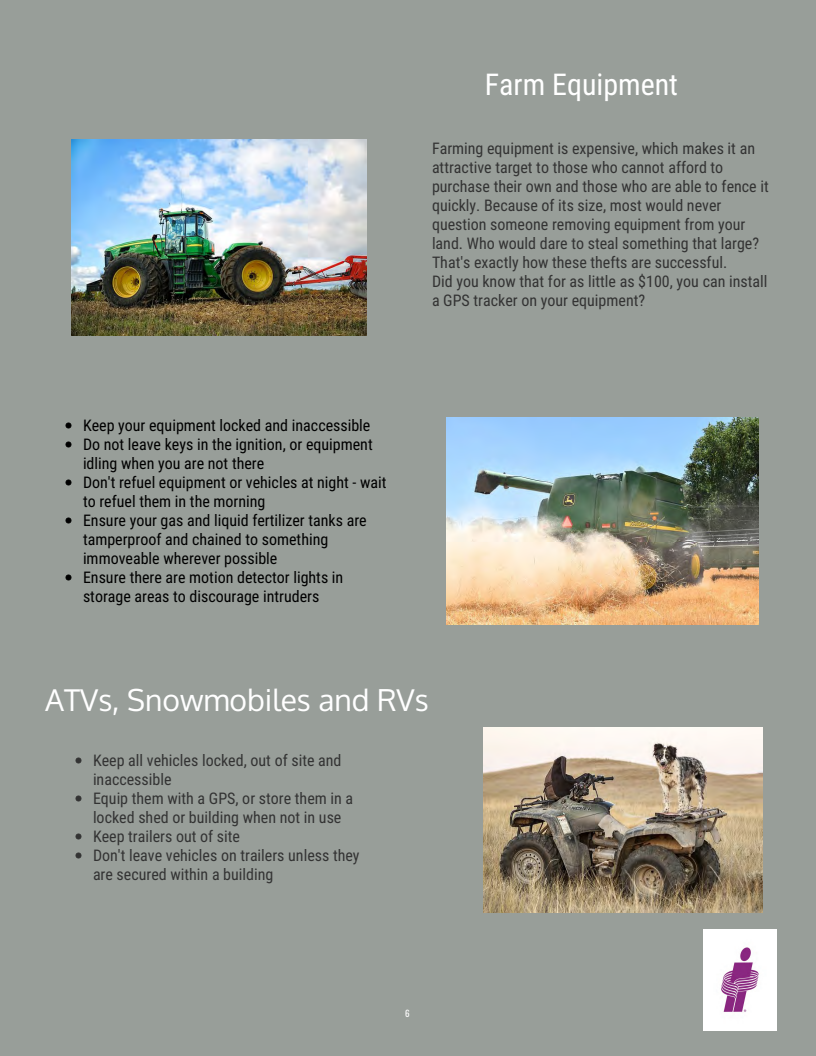
<style>
.page{position:relative;width:816px;height:1056px;background:#989e99}
.page>*{position:absolute;margin:0;border:0;box-sizing:border-box;transform-origin:0 0}
.t1{font:30px "Oxygen";letter-spacing:.005em;color:#fff}
.t2{font:30px "Roboto Condensed";letter-spacing:.005em;color:#fff}
.t3{font:16px/19px "Roboto Condensed";letter-spacing:.005em;color:#333}
.t4{font:16px/19px "Roboto Condensed";letter-spacing:.005em;color:#000}
.t5{font:9px "Oswald";color:#fff}
</style>
<div class="page">
<img style="left:71px;top:139px;width:296px;height:197px">
<img style="left:446px;top:417px;width:313px;height:208px">
<svg style="left:66px;top:422px;width:6px;height:6px"></svg>
<svg style="left:66px;top:442px;width:6px;height:6px"></svg>
<svg style="left:66px;top:480px;width:6px;height:6px"></svg>
<svg style="left:66px;top:518px;width:6px;height:6px"></svg>
<svg style="left:66px;top:574px;width:6px;height:6px"></svg>
<svg style="left:76px;top:758px;width:6px;height:6px"></svg>
<svg style="left:76px;top:796px;width:6px;height:6px"></svg>
<svg style="left:76px;top:834px;width:6px;height:6px"></svg>
<svg style="left:76px;top:852px;width:6px;height:6px"></svg>
<img style="left:483px;top:727px;width:280px;height:186px">
<img style="left:703px;top:929px;width:73px;height:101px">
<h1 class="t2" style="left:485px;top:67px;width:195px">Farm Equipment</h1>
<p class="t4" style="left:83px;top:416px;width:305px">Keep your equipment locked and inaccessible Do not leave keys in the ignition, or equipment idling when you are not there<br>Don't refuel equipment or vehicles at night - wait to refuel them in the morning<br>Ensure your gas and liquid fertilizer tanks are tamperproof and chained to something immoveable wherever possible<br>Ensure there are motion detector lights in storage areas to discourage intruders</p>
<p class="t3" style="left:432px;top:139px;width:338px">Farming equipment is expensive, which makes it an attractive target to those who cannot afford to purchase their own and those who are able to fence it quickly. Because of its size, most would never question someone removing equipment from your land. Who would dare to steal something that large?<br>That's exactly how these thefts are successful.<br>Did you know that for as little as $100, you can install a GPS tracker on your equipment?</p>
<h1 class="t1" style="left:45px;top:680px;width:385px">ATVs, Snowmobiles and RVs</h1>
<p class="t3" style="left:93px;top:751px;width:268px">Keep all vehicles locked, out of site and inaccessible<br>Equip them with a GPS, or store them in a locked shed or building when not in use<br>Keep trailers out of site<br>Don't leave vehicles on trailers unless they are secured within a building</p>
<p class="t5" style="left:405px;top:1006px;width:6px">6</p>
</div>
